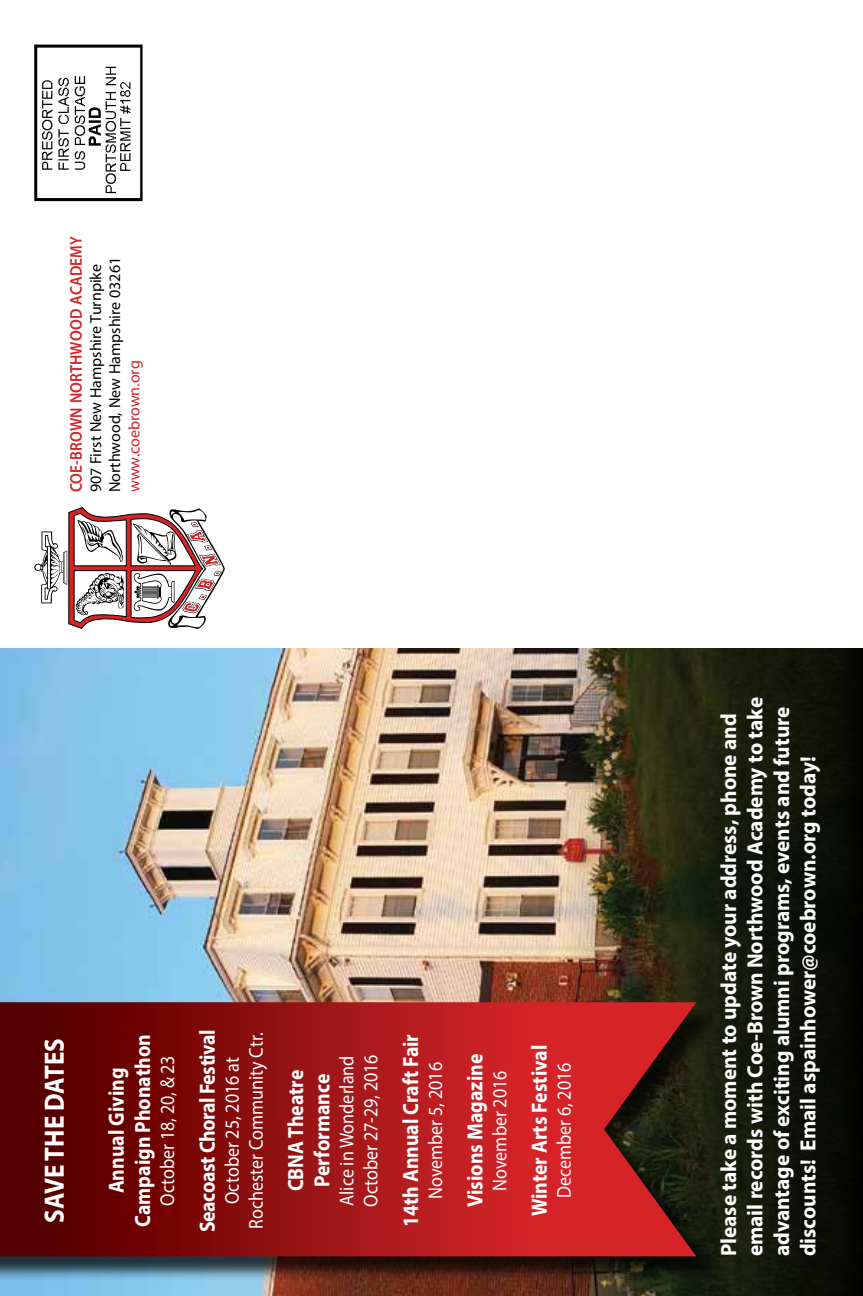
<style>
.page{position:relative;width:863px;height:1296px;background:#fff}
.page>*{position:absolute;margin:0;border:0;box-sizing:border-box;transform-origin:0 0}
.t1{font:700 28px "Myriad Pro";color:#fff;scale:.9 1}
.t2{font:700 22px/26.4px "Myriad Pro";color:#fff}
.t3{font:700 22px/26.4px "Myriad Pro";color:#fff;text-align:center;scale:.9 1}
.t4{font:700 22px "Myriad Pro";letter-spacing:-.02em;color:#fff;scale:.9 1}
.t5{font:20px/24px "Myriad Pro";color:#fff;text-align:center;scale:.9 1}
.t6{font:600 17px "Myriad Pro";letter-spacing:.01em;color:#d52328;scale:.9 1}
.t7{font:16px/19.2px "Myriad Pro";color:#000}
.t8{font:16px "Myriad Pro";color:#d52328}
</style>
<div class="page">
<img style="left:0;top:648px;width:559px;height:648px">
<svg style="left:559px;top:648px;width:304px;height:648px;background:#2d2a19"></svg>
<div style="left:0;top:1005px;width:719px;height:277px;background:#000;opacity:.75"></div>
<svg style="left:0;top:1002px;width:696px;height:254px;background:#931314"></svg>
<svg style="left:34px;top:507px;width:191px;height:122px"></svg>
<img style="left:34px;top:44px;width:109px;height:158px">
<p class="t6" style="left:65px;top:492px;width:286px;rotate:-90deg">COE-BROWN NORTHWOOD ACADEMY</p>
<p class="t7" style="left:86px;top:492px;width:237px;rotate:-90deg">907 First New Hampshire Turnpike<br>Northwood, New Hampshire 03261</p>
<p class="t8" style="left:124px;top:492px;width:133px;rotate:-90deg">www.coebrown.org</p>
<p class="t1" style="left:36px;top:1223px;width:206px;rotate:-90deg">SAVE THE DATES</p>
<p class="t3" style="left:102px;top:1227px;width:215px;rotate:-90deg">Annual Giving<br>Campaign Phonathon</p>
<p class="t5" style="left:155px;top:1206px;width:169px;rotate:-90deg">October 18, 20, &amp; 23</p>
<p class="t4" style="left:193px;top:1232px;width:227px;rotate:-90deg">Seacoast Choral Festival</p>
<p class="t5" style="left:220px;top:1229px;width:219px;rotate:-90deg">October 25, 2016 at<br>Rochester Community Ctr.</p>
<p class="t3" style="left:282px;top:1191px;width:137px;text-align:left;rotate:-90deg">CBNA Theatre<br>Performance</p>
<p class="t5" style="left:334px;top:1207px;width:171px;text-align:left;rotate:-90deg">Alice in Wonderland<br>October 27-29, 2016</p>
<p class="t3" style="left:396px;top:1227px;width:216px;rotate:-90deg">14th Annual Craft Fair</p>
<p class="t5" style="left:423px;top:1199px;width:153px;rotate:-90deg">November 5, 2016</p>
<p class="t3" style="left:461px;top:1207px;width:172px;rotate:-90deg">Visions Magazine</p>
<p class="t5" style="left:487px;top:1191px;width:135px;rotate:-90deg">November 2016</p>
<p class="t3" style="left:525px;top:1216px;width:192px;rotate:-90deg">Winter Arts Festival</p>
<p class="t5" style="left:552px;top:1198px;width:152px;rotate:-90deg">December 6, 2016</p>
<p class="t2" style="left:715px;top:1256px;width:561px;rotate:-90deg">Please take a moment to update your address, phone and email records with Coe-Brown Northwood Academy to take advantage of exciting alumni programs, events and future discounts! Email aspainhower@coebrown.org today!</p>
</div>
